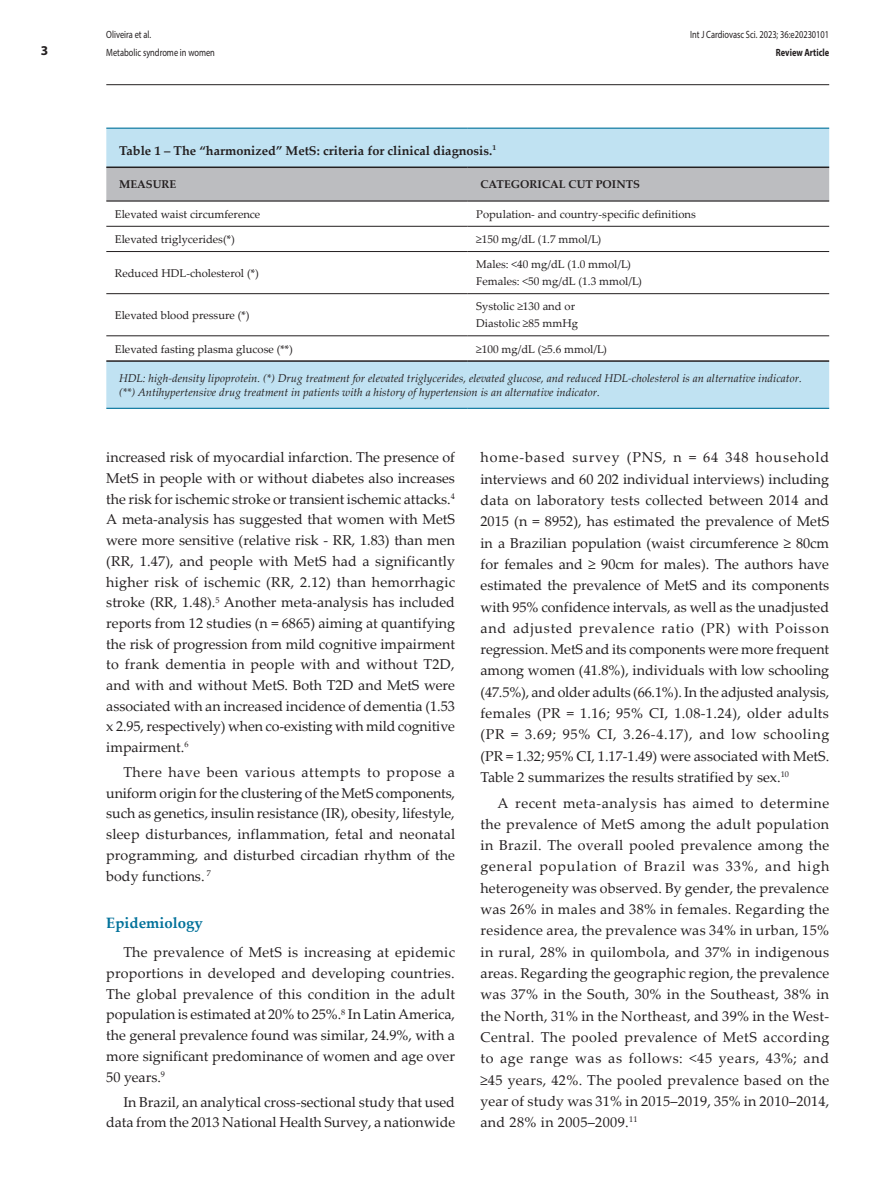
<style>
.page{position:relative;width:893px;height:1191px;background:#fff}
.page>*{position:absolute;margin:0;border:0;box-sizing:border-box;transform-origin:0 0}
._2_-_Sub-titulo{font:700 15px "Palatino Linotype";color:#00719a}
._4_-_Texto-Basico{font:14.25px/21.3px "Palatino Linotype";color:#231f20;text-align:justify}
.t1{font:700 13.5px "Myriad Pro";color:#231f20}
._1_-_Titulo-Tabela{font:700 12.75px "Palatino Linotype";color:#231f20}
._3_-_Corpo-tabela{font:11.25px "Palatino Linotype";color:#231f20}
._4_-_Legenda{font:italic 11.25px/13.5px "Palatino Linotype";color:#231f20}
._2_-_Sub-titulo-2{font:700 11.25px "Palatino Linotype";color:#231f20}
.t2{font:10.5px "Myriad Pro";color:#231f20;scale:.8 1}
.t3{font:700 10.5px "Myriad Pro";color:#231f20;scale:.8 1}
</style>
<div class="page">
<hr style="left:106px;top:84px;width:723px;height:1px;background:#231f20">
<svg style="left:106px;top:129px;width:723px;height:279px"></svg>
<div style="left:106px;top:168px;width:723px;height:32px;background:#bcbdc0"></div>
<hr style="left:106px;top:226px;width:362px;height:1px;background:#231f20">
<hr style="left:468px;top:226px;width:361px;height:1px;background:#231f20">
<hr style="left:106px;top:251px;width:362px;height:1px;background:#231f20">
<hr style="left:468px;top:251px;width:361px;height:1px;background:#231f20">
<hr style="left:106px;top:293px;width:362px;height:1px;background:#231f20">
<hr style="left:468px;top:293px;width:361px;height:1px;background:#231f20">
<hr style="left:106px;top:335px;width:362px;height:1px;background:#231f20">
<hr style="left:468px;top:335px;width:361px;height:1px;background:#231f20">
<hr style="left:106px;top:128px;width:362px;height:1px;background:#00719a">
<hr style="left:468px;top:128px;width:361px;height:1px;background:#00719a">
<hr style="left:106px;top:166px;width:362px;height:2px;background:#231f20">
<hr style="left:468px;top:166px;width:361px;height:2px;background:#231f20">
<hr style="left:106px;top:200px;width:362px;height:2px;background:#231f20">
<hr style="left:468px;top:200px;width:361px;height:2px;background:#231f20">
<hr style="left:106px;top:360px;width:362px;height:2px;background:#231f20">
<hr style="left:468px;top:360px;width:361px;height:2px;background:#231f20">
<hr style="left:106px;top:408px;width:362px;height:1px;background:#00719a">
<hr style="left:468px;top:408px;width:361px;height:1px;background:#00719a">
<p class="t1" style="left:41px;top:42px;width:9px">3</p>
<p class="t2" style="left:106px;top:28px;width:58px">Oliveira et al.</p>
<p class="t2" style="left:690px;top:28px;width:175px">Int J Cardiovasc Sci. 2023; 36:e20230101</p>
<p class="t2" style="left:106px;top:46px;width:137px">Metabolic syndrome in women</p>
<p class="t3" style="left:776px;top:45px;width:68px">Review Article</p>
<p class="_1_-_Titulo-Tabela" style="left:119px;top:141px;width:378px">Table 1 – The “harmonized” MetS: criteria for clinical diagnosis.<sup>1</sup></p>
<p class="_2_-_Sub-titulo-2" style="left:119px;top:176px;width:59px">MEASURE</p>
<p class="_2_-_Sub-titulo-2" style="left:480px;top:176px;width:161px">CATEGORICAL CUT POINTS</p>
<p class="_3_-_Corpo-tabela" style="left:115px;top:206px;width:147px">Elevated waist circumference</p>
<p class="_3_-_Corpo-tabela" style="left:476px;top:206px;width:221px">Population- and country-specific definitions</p>
<p class="_3_-_Corpo-tabela" style="left:115px;top:231px;width:122px">Elevated triglycerides(*)</p>
<p class="_3_-_Corpo-tabela" style="left:476px;top:231px;width:126px">≥150 mg/dL (1.7 mmol/L)</p>
<p class="_3_-_Corpo-tabela" style="left:115px;top:265px;width:146px">Reduced HDL-cholesterol (*)</p>
<p class="_3_-_Corpo-tabela" style="left:476px;top:256px;width:156px">Males: &lt;40 mg/dL (1.0 mmol/L)</p>
<p class="_3_-_Corpo-tabela" style="left:476px;top:273px;width:167px">Females: &lt;50 mg/dL (1.3 mmol/L)</p>
<p class="_3_-_Corpo-tabela" style="left:115px;top:307px;width:136px">Elevated blood pressure (*)</p>
<p class="_3_-_Corpo-tabela" style="left:476px;top:298px;width:100px">Systolic ≥130 and or</p>
<p class="_3_-_Corpo-tabela" style="left:476px;top:315px;width:103px">Diastolic ≥85 mmHg</p>
<p class="_3_-_Corpo-tabela" style="left:115px;top:341px;width:180px">Elevated fasting plasma glucose (**)</p>
<p class="_3_-_Corpo-tabela" style="left:476px;top:341px;width:132px">≥100 mg/dL (≥5.6 mmol/L)</p>
<p class="_4_-_Legenda" style="left:119px;top:371px;width:684px">HDL: high-density lipoprotein. (*) Drug treatment for elevated triglycerides, elevated glucose, and reduced HDL-cholesterol is an alternative indicator. (**) Antihypertensive drug treatment in patients with a history of hypertension is an alternative indicator.</p>
<p class="_4_-_Texto-Basico" style="left:106px;top:446px;width:350px;line-height:20.7px">increased risk of myocardial infarction. The presence of MetS in people with or without diabetes also increases the risk for ischemic stroke or transient ischemic attacks.<sup>4<br></sup>A meta-analysis has suggested that women with MetS were more sensitive (relative risk - RR, 1.83) than men (RR, 1.47), and people with MetS had a significantly higher risk of ischemic (RR, 2.12) than hemorrhagic stroke (RR, 1.48).<sup>5</sup> Another meta-analysis has included reports from 12 studies (n = 6865) aiming at quantifying the risk of progression from mild cognitive impairment to frank dementia in people with and without T2D, and with and without MetS. Both T2D and MetS were associated with an increased incidence of dementia (1.53 x 2.95, respectively) when co-existing with mild cognitive impairment.<sup>6</sup></p>
<p class="_4_-_Texto-Basico" style="left:106px;top:761px;width:350px;line-height:20.7px;text-indent:17px">There have been various attempts to propose a uniform origin for the clustering of the MetS components, such as genetics, insulin resistance (IR), obesity, lifestyle, sleep disturbances, inflammation, fetal and neonatal programming, and disturbed circadian rhythm of the body functions. <sup>7</sup></p>
<p class="_2_-_Sub-titulo" style="left:106px;top:912px;width:98px">Epidemiology</p>
<p class="_4_-_Texto-Basico" style="left:106px;top:941px;width:350px;line-height:20.7px;text-indent:17px">The prevalence of MetS is increasing at epidemic proportions in developed and developing countries.<br>The global prevalence of this condition in the adult population is estimated at 20% to 25%.<sup>8</sup> In Latin America, the general prevalence found was similar, 24.9%, with a more significant predominance of women and age over 50 years.<sup>9</sup></p>
<p class="_4_-_Texto-Basico" style="left:106px;top:1090px;width:350px;line-height:20.7px;text-align:right">In Brazil, an analytical cross-sectional study that used data from the 2013 National Health Survey, a nationwide</p>
<p class="_4_-_Texto-Basico" style="left:480px;top:446px;width:350px">home-based survey (PNS, n = 64 348 household interviews and 60 202 individual interviews) including data on laboratory tests collected between 2014 and 2015 (n = 8952), has estimated the prevalence of MetS in a Brazilian population (waist circumference ≥ 80cm for females and ≥ 90cm for males). The authors have estimated the prevalence of MetS and its components with 95% confidence intervals, as well as the unadjusted and adjusted prevalence ratio (PR) with Poisson regression. MetS and its components were more frequent among women (41.8%), individuals with low schooling (47.5%), and older adults (66.1%). In the adjusted analysis, females (PR = 1.16; 95% CI, 1.08-1.24), older adults (PR = 3.69; 95% CI, 3.26-4.17), and low schooling (PR = 1.32; 95% CI, 1.17-1.49) were associated with MetS.<br>Table 2 summarizes the results stratified by sex.<sup>10</sup></p>
<p class="_4_-_Texto-Basico" style="left:480px;top:791px;width:350px;text-indent:17px">A recent meta-analysis has aimed to determine the prevalence of MetS among the adult population in Brazil. The overall pooled prevalence among the general population of Brazil was 33%, and high heterogeneity was observed. By gender, the prevalence was 26% in males and 38% in females. Regarding the residence area, the prevalence was 34% in urban, 15% in rural, 28% in quilombola, and 37% in indigenous areas. Regarding the geographic region, the prevalence was 37% in the South, 30% in the Southeast, 38% in the North, 31% in the Northeast, and 39% in the West-Central. The pooled prevalence of MetS according to age range was as follows: &lt;45 years, 43%; and ≥45 years, 42%. The pooled prevalence based on the year of study was 31% in 2015–2019, 35% in 2010–2014, and 28% in 2005–2009.<sup>11</sup></p>
</div>
